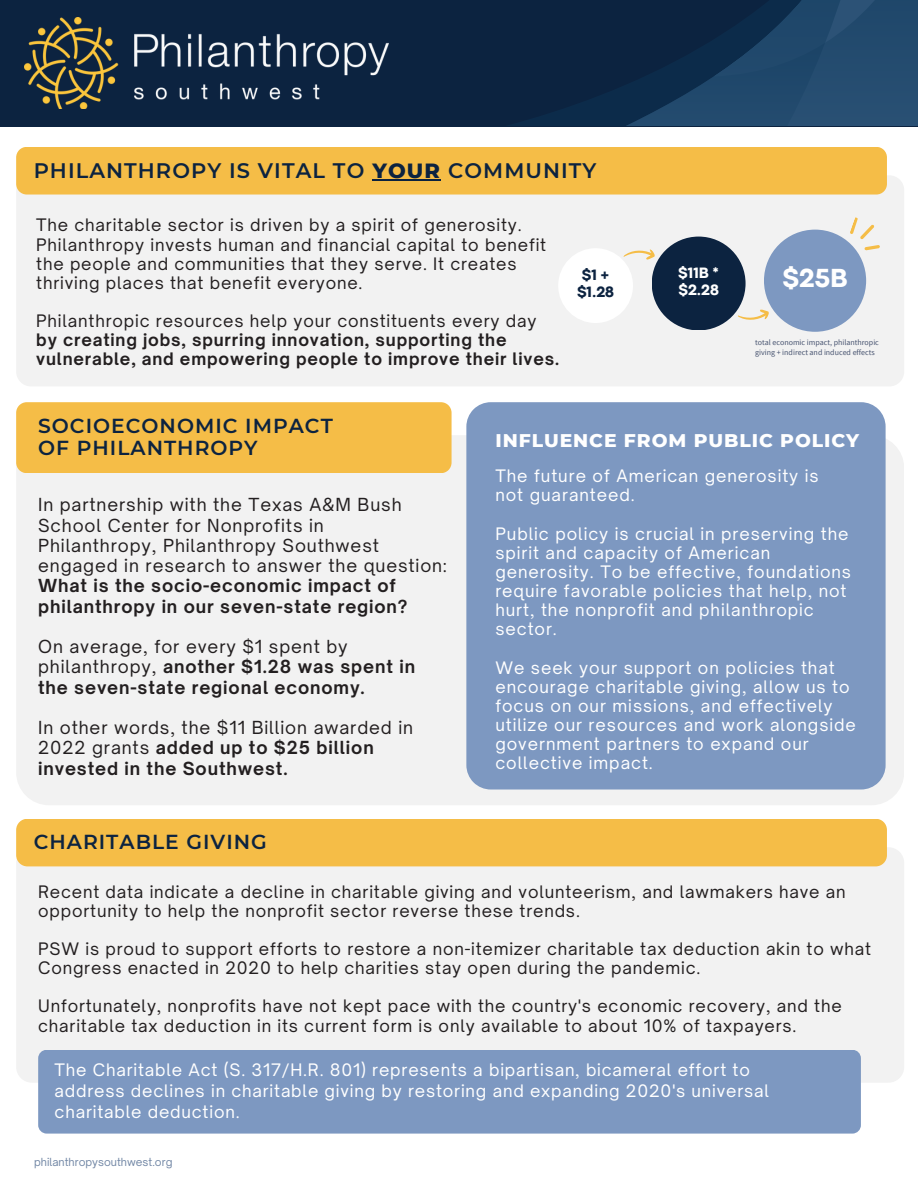
<style>
.page{position:relative;width:918px;height:1188px;background:#fff}
.page>*{position:absolute;margin:0;border:0;box-sizing:border-box;transform-origin:0 0}
.t1{font:800 27.3px "Codec Pro";color:#fff}
.t2{font:600 21px "Montserrat";letter-spacing:.05em;color:#0c2340}
.t3{font:600 20.25px/22.5px "Montserrat";letter-spacing:.05em;color:#0c2340}
.t4{font:800 18.75px "Montserrat";letter-spacing:.05em;color:#fff}
.t5{font:17.25px/20.2px "Open Sauce One";letter-spacing:.05em;color:#231f20}
.t6{font:700 17.25px/20.2px "Open Sauce One";letter-spacing:.05em;color:#231f20}
.t7{font:16.5px/19.2px "Open Sauce One";letter-spacing:.05em;color:#231f20}
.t8{font:16.5px/19.2px "Open Sauce One";letter-spacing:.055em;color:#fff}
.t9{font:700 16.5px/19.2px "Open Sauce One";letter-spacing:.05em;color:#231f20}
.t10{font:800 15.75px/16.8px "Codec Pro";color:#fff}
.t11{font:800 15.75px/16.8px "Codec Pro";color:#0c2340}
.t12{font:10.65px "Open Sauce One";color:#7388a6}
.t13{font:7.95px/10.6px "Source Sans Pro";color:#495571}
.s1{font-weight:800}
.s2{font-weight:700}
.s3{font-weight:400}
</style>
<div class="page">
<div style="left:16px;top:175px;width:888px;height:211px;background:#f2f2f2;border-radius:15px"></div>
<div style="left:16px;top:435px;width:888px;height:370px;background:#f2f2f2;border-radius:33px"></div>
<div style="left:16px;top:402px;width:436px;height:71px;background:#f5bd47"></div>
<div style="left:16px;top:147px;width:871px;height:48px;background:#f5bd47"></div>
<div style="left:466px;top:402px;width:419px;height:388px;background:#7d98c1"></div>
<div style="left:558px;top:248px;width:75px;height:75px;background:#fff;border-radius:50%"></div>
<div style="left:652px;top:237px;width:94px;height:93px;background:#0c2340;border-radius:50%"></div>
<div style="left:764px;top:230px;width:102px;height:102px;background:#7d98c1;border-radius:50%"></div>
<svg style="left:623px;top:249px;width:34px;height:21px"></svg>
<svg style="left:737px;top:299px;width:34px;height:21px"></svg>
<svg style="left:849px;top:217px;width:31px;height:38px"></svg>
<hr style="left:373px;top:179px;width:68px;height:1px;background:#0c2340">
<div style="left:16px;top:848px;width:888px;height:234px;background:#f2f2f2"></div>
<div style="left:16px;top:819px;width:871px;height:47px;background:#f5bd47;border-radius:11px"></div>
<div style="left:38px;top:1050px;width:823px;height:84px;background:#7d98c1;border-radius:8px"></div>
<div style="left:0;top:0;width:918px;height:126px;background:#0c2340"></div>
<img style="left:25px;top:17px;width:363px;height:91px">
<svg style="left:626px;top:0;width:292px;height:126px"></svg>
<h4 class="t2" style="left:34px;top:158px;width:564px">PHILANTHROPY IS VITAL TO <span class="s1">YOUR</span> COMMUNITY</h4>
<p class="t7" style="left:36px;top:216px;width:511px">The charitable sector is driven by a spirit of generosity.<br>Philanthropy invests human and financial capital to benefit the people and communities that they serve. It creates thriving places that benefit everyone.</p>
<p class="t7" style="left:36px;top:311px;width:502px">Philanthropic resources help your constituents every day</p>
<p class="t9" style="left:36px;top:330px;width:524px">by creating jobs, spurring innovation, supporting the vulnerable, and empowering people to improve their lives.</p>
<p class="t11" style="left:577px;top:267px;width:39px">$1 + $1.28</p>
<p class="t10" style="left:678px;top:266px;width:42px">$11B * $2.28</p>
<h2 class="t1" style="left:782px;top:268px;width:67px">$25B</h2>
<h3 class="t13" style="left:755px;top:337px;width:125px">total economic impact, philanthropic giving + indirect and induced effects</h3>
<h4 class="t3" style="left:38px;top:414px;width:296px">SOCIOECONOMIC IMPACT<br>OF PHILANTHROPY</h4>
<h1 class="t5" style="left:38px;top:495px;width:410px">In partnership with the Texas A&amp;M Bush School Center for Nonprofits in<br>Philanthropy, Philanthropy Southwest engaged in research to answer the question:<br><span class="s2">What is the socio-economic impact of philanthropy in our seven-state region?</span></h1>
<h5 class="t6" style="left:38px;top:636px;width:378px"><span class="s3">On average, for every $1 spent by philanthropy,</span> another $1.28 was spent in the seven-state regional economy.</h5>
<p class="t5" style="left:38px;top:717px;width:376px">In other words, the $11 Billion awarded in<br>2022 grants <span class="s2">added up to $25 billion invested in the Southwest.</span></p>
<p class="t3" style="left:34px;top:830px;width:235px">CHARITABLE GIVING</p>
<p class="t4" style="left:495px;top:429px;width:365px">INFLUENCE FROM PUBLIC POLICY</p>
<h6 class="t8" style="left:495px;top:466px;width:325px">The future of American generosity is</h6>
<p class="t8" style="left:495px;top:485px;width:141px">not guaranteed.</p>
<p class="t8" style="left:495px;top:524px;width:357px">Public policy is crucial in preserving the spirit and capacity of American generosity. To be effective, foundations require favorable policies that help, not hurt, the nonprofit and philanthropic sector.</p>
<h2 class="t8" style="left:495px;top:658px;width:362px">We seek your support on policies that encourage charitable giving, allow us to focus on our missions, and effectively utilize our resources and work alongside government partners to expand our collective impact.</h2>
<h4 class="t7" style="left:38px;top:882px;width:809px">Recent data indicate a decline in charitable giving and volunteerism, and lawmakers have an opportunity to help the nonprofit sector reverse these trends.</h4>
<p class="t7" style="left:38px;top:939px;width:834px">PSW is proud to support efforts to restore a non-itemizer charitable tax deduction akin to what<br>Congress enacted in 2020 to help charities stay open during the pandemic.</p>
<p class="t7" style="left:38px;top:997px;width:805px">Unfortunately, nonprofits have not kept pace with the country's economic recovery, and the charitable tax deduction in its current form is only available to about 10% of taxpayers.</p>
<p class="t8" style="left:55px;top:1059px;width:716px;line-height:21.3px">The Charitable Act (S. 317/H.R. 801) represents a bipartisan, bicameral effort to address declines in charitable giving by restoring and expanding 2020's universal charitable deduction.</p>
<h2 class="t12" style="left:34px;top:1156px;width:140px">philanthropysouthwest.org</h2>
</div>
